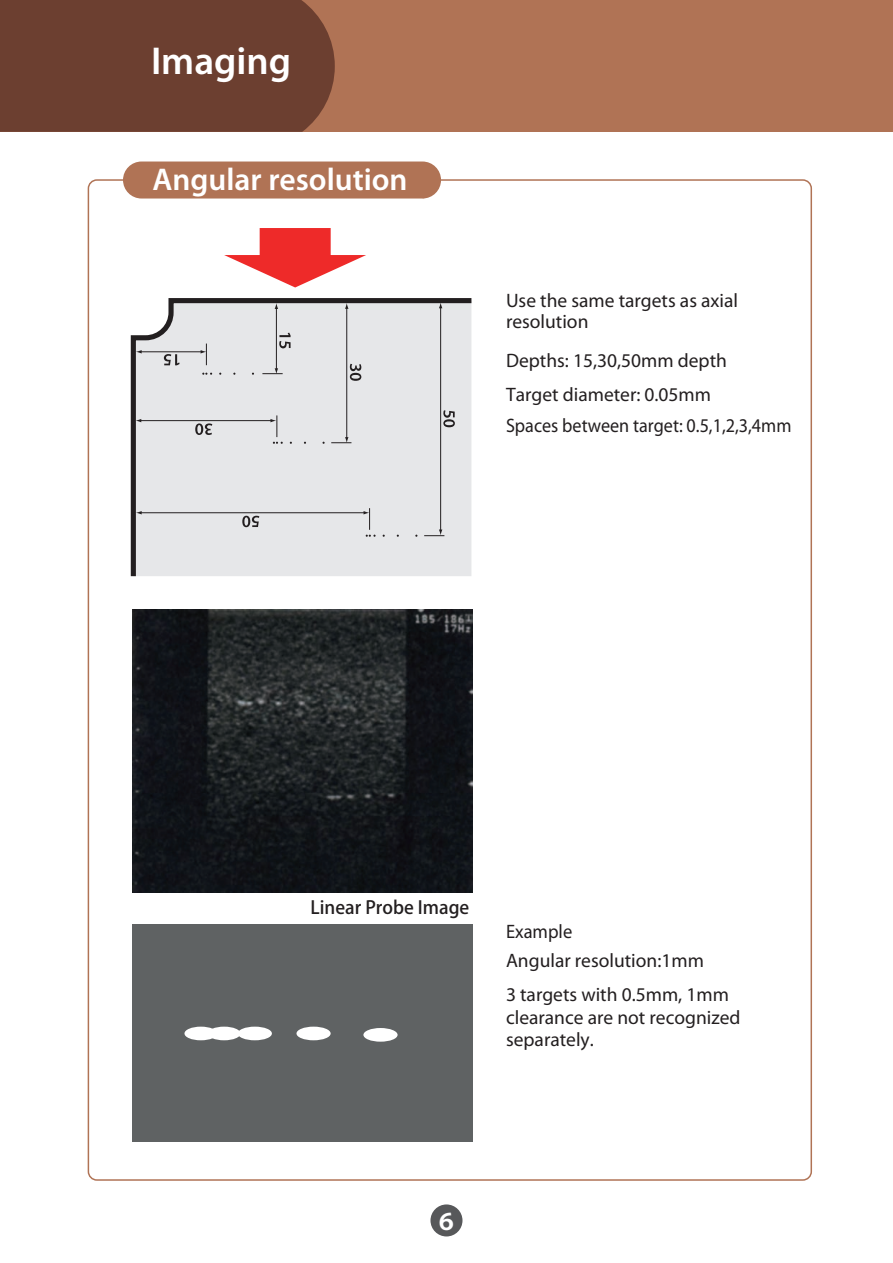
<style>
.page{position:relative;width:893px;height:1263px;background:#fff}
.page>*{position:absolute;margin:0;border:0;box-sizing:border-box;transform-origin:0 0}
.t1{font:600 39px "Myriad Pro";color:#fff}
.t2{font:600 31.5px "Myriad Pro";color:#fff}
.t3{font:700 22.5px "Koz Go Pro";color:#fff}
.t4{font:19.5px/34.2px "Myriad Pro";color:#231f20}
.t5{font:19.5px "Myriad Pro";color:#231f20;scale:.93 1}
.t6{font:19.5px "Myriad Pro";color:#231f20;scale:.95 1}
.t7{font:500 18px "Koz Go Pro";color:#231f20}
</style>
<div class="page">
<div style="left:0;top:0;width:893px;height:132px;background:#b07355"></div>
<div style="left:0;top:0;width:335px;height:132px;background:#6c3f30"></div>
<div style="left:430px;top:1204px;width:32px;height:32px;background:#57585a;border-radius:50%"></div>
<div style="left:123px;top:161px;width:318px;height:37px;background:#b07355;border-radius:18px"></div>
<div style="left:133px;top:924px;width:340px;height:217px;background:#5f6263"></div>
<div style="left:184px;top:1027px;width:33px;height:13px;background:#fff;border-radius:50%"></div>
<div style="left:208px;top:1027px;width:32px;height:13px;background:#fff;border-radius:50%"></div>
<div style="left:238px;top:1027px;width:34px;height:13px;background:#fff;border-radius:50%"></div>
<div style="left:296px;top:1027px;width:35px;height:13px;background:#fff;border-radius:50%"></div>
<div style="left:363px;top:1028px;width:35px;height:14px;background:#fff;border-radius:50%"></div>
<svg style="left:224px;top:228px;width:142px;height:59px"></svg>
<svg style="left:130px;top:298px;width:342px;height:279px;background:#dfe0e2"></svg>
<hr style="left:140px;top:512px;width:225px;height:1px;background:#231f20">
<svg style="left:136px;top:511px;width:6px;height:3px"></svg>
<hr style="left:140px;top:420px;width:132px;height:1px;background:#231f20">
<svg style="left:135px;top:419px;width:6px;height:3px"></svg>
<svg style="left:270px;top:415px;width:13px;height:29px"></svg>
<hr style="left:440px;top:307px;width:1px;height:224px;background:#231f20">
<svg style="left:439px;top:302px;width:3px;height:6px"></svg>
<hr style="left:346px;top:308px;width:1px;height:130px;background:#231f20">
<svg style="left:345px;top:303px;width:3px;height:6px"></svg>
<svg style="left:331px;top:437px;width:20px;height:6px"></svg>
<hr style="left:276px;top:308px;width:1px;height:61px;background:#231f20">
<svg style="left:275px;top:303px;width:3px;height:6px"></svg>
<svg style="left:364px;top:508px;width:12px;height:29px"></svg>
<svg style="left:424px;top:529px;width:20px;height:7px"></svg>
<svg style="left:262px;top:368px;width:21px;height:6px"></svg>
<hr style="left:140px;top:351px;width:62px;height:1px;background:#231f20">
<svg style="left:201px;top:344px;width:6px;height:21px"></svg>
<svg style="left:136px;top:350px;width:6px;height:4px"></svg>
<svg style="left:443px;top:410px;width:12px;height:17px"></svg>
<svg style="left:242px;top:516px;width:17px;height:11px"></svg>
<svg style="left:195px;top:423px;width:17px;height:12px"></svg>
<svg style="left:350px;top:364px;width:11px;height:17px"></svg>
<svg style="left:279px;top:333px;width:12px;height:15px"></svg>
<svg style="left:164px;top:354px;width:16px;height:11px"></svg>
<img style="left:133px;top:609px;width:340px;height:284px">
<h1 class="t1" style="left:151px;top:36px;width:142px">Imaging</h1>
<h2 class="t2" style="left:152px;top:159px;width:257px">Angular resolution</h2>
<p class="t4" style="left:506px;top:289px;width:234px;line-height:21px">Use the same targets as axial resolution</p>
<p class="t4" style="left:506px;top:343px;width:222px">Depths: 15,30,50mm depth<br>Target diameter: 0.05mm</p>
<p class="t5" style="left:506px;top:413px;width:308px">Spaces between target: 0.5,1,2,3,4mm</p>
<p class="t7" style="left:310px;top:895px;width:160px">Linear Probe Image</p>
<p class="t6" style="left:506px;top:920px;width:71px">Example</p>
<p class="t4" style="left:506px;top:943px;width:224px">Angular resolution:1mm<br>3 targets with 0.5mm, 1mm</p>
<p class="t4" style="left:506px;top:1005px;width:236px;line-height:22.5px">clearance are not recognized separately.</p>
<p class="t3" style="left:435px;top:1207px;width:24px">６</p>
</div>
